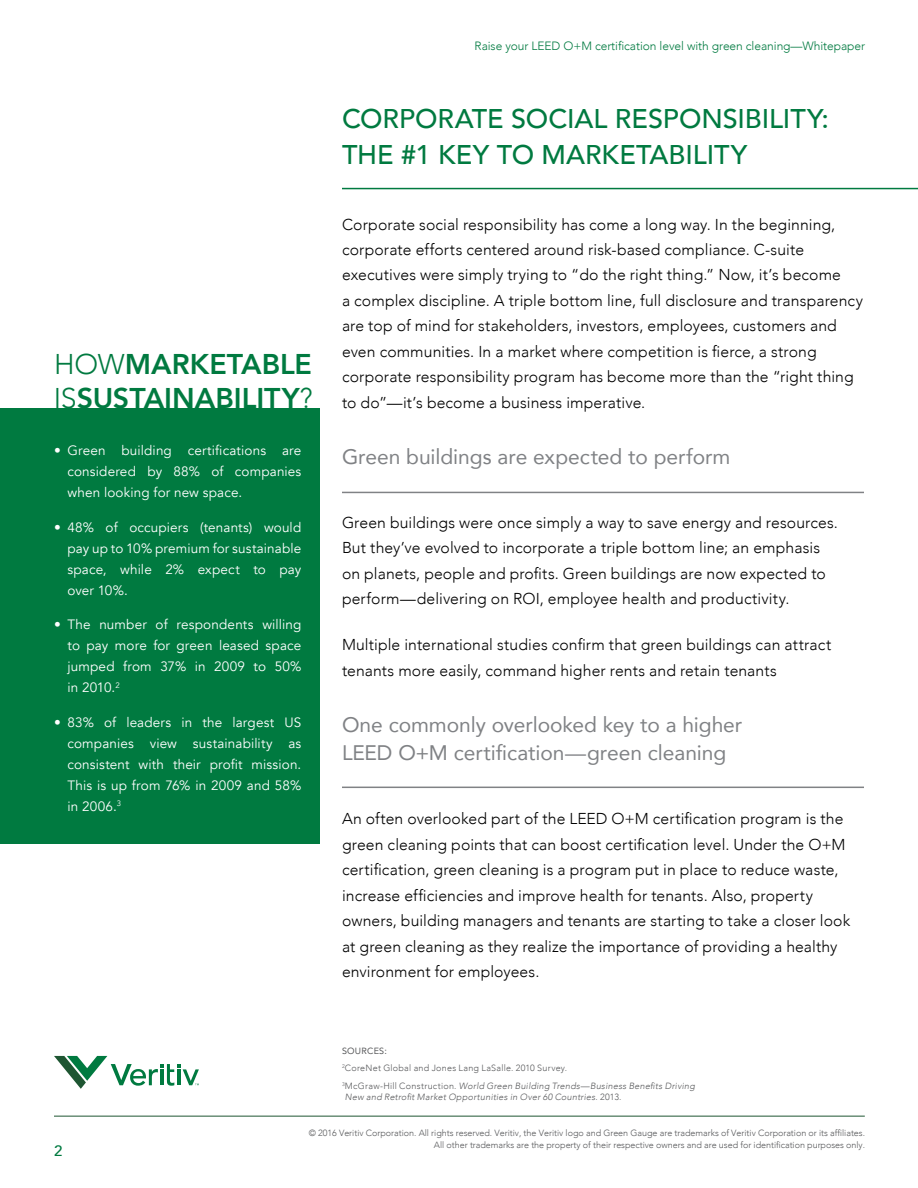
<style>
.page{position:relative;width:918px;height:1188px;background:#fff}
.page>*{position:absolute;margin:0;border:0;box-sizing:border-box;transform-origin:0 0}
.t1{font:800 28.5px/34.2px "Avenir";color:#007a40}
.t2{font:500 27px/36px "Avenir";letter-spacing:-.005em;color:#007a40}
.t3{font:21px/28.5px "Avenir";color:#808285}
.t4{font:300 15.75px/25.5px "Avenir";letter-spacing:.005em;color:#000}
.t5{font:500 15px "Avenir";color:#007a40}
.t6{font:13.5px/21px "Avenir";letter-spacing:.01em;color:#fff;text-align:justify}
.t7{font:300 12px "Avenir";letter-spacing:-.005em;color:#007a40}
.t8{font:300 9px/12px "Avenir";letter-spacing:-.005em;color:#58595b;text-align:right}
.t9{font:300 9px/17.5px "Avenir";letter-spacing:.025em;color:#58595b}
.t10{font:italic 300 9px "Avenir";letter-spacing:.025em;color:#58595b}
.s1{font-weight:300}
.s2{font-weight:400}
.s3{font-style:italic}
.s4{font-style:normal}
</style>
<div class="page">
<hr style="left:54px;top:1116px;width:811px;height:1px;background:#1e5632">
<svg style="left:54px;top:1056px;width:145px;height:33px"></svg>
<hr style="left:342px;top:188px;width:576px;height:1px;background:#007a40">
<hr style="left:342px;top:492px;width:522px;height:1px;background:#808285">
<hr style="left:342px;top:787px;width:522px;height:1px;background:#808285">
<div style="left:0;top:408px;width:320px;height:436px;background:#007a40"></div>
<p class="t7" style="left:475px;top:39px;width:392px">Raise your LEED O+M certification level with green cleaning—Whitepaper</p>
<h1 class="t1" style="left:54px;top:347px;width:260px"><span class="s1">HOW</span>MARKETABLE<br><span class="s1">IS</span>SUSTAINABILITY<span class="s1">?</span></h1>
<p class="t6" style="left:68px;top:440px;width:235px;text-indent:-14px">• Green building certifications are considered by 88% of companies when looking for new space.</p>
<p class="t6" style="left:68px;top:517px;width:235px;text-indent:-14px">• 48% of occupiers (tenants) would pay up to 10% premium for sustainable space, while 2% expect to pay over 10%.</p>
<p class="t6" style="left:68px;top:614px;width:235px;text-indent:-14px">• The number of respondents willing to pay more for green leased space jumped from 37% in 2009 to 50% in 2010.<sup>2</sup></p>
<p class="t6" style="left:68px;top:712px;width:235px;text-indent:-14px">• 83% of leaders in the largest US companies view sustainability as consistent with their profit mission.<br>This is up from 76% in 2009 and 58% in 2006.<sup>3</sup></p>
<h2 class="t2" style="left:342px;top:99px;width:489px">CORPORATE SOCIAL RESPONSIBILITY:<br>THE #1 KEY TO MARKETABILITY</h2>
<p class="t4" style="left:342px;top:211px;width:523px">Corporate social responsibility has come a long way. In the beginning, corporate efforts centered around risk-based compliance. C-suite executives were simply trying to “do the right thing.” Now, it’s become<br>a complex discipline. A triple bottom line, full disclosure and transparency are top of mind for stakeholders, investors, employees, customers and even communities. In a market where competition is fierce, a strong corporate responsibility program has become more than the “right thing to do”—it’s become a business imperative.</p>
<h3 class="t3" style="left:342px;top:442px;width:390px">Green buildings are expected to perform</h3>
<p class="t4" style="left:342px;top:510px;width:497px">Green buildings were once simply a way to save energy and resources.<br>But they’ve evolved to incorporate a triple bottom line; an emphasis on planets, people and profits. Green buildings are now expected to perform—delivering on ROI, employee health and productivity.</p>
<p class="t4" style="left:342px;top:632px;width:491px">Multiple international studies confirm that green buildings can attract tenants more easily, command higher rents and retain tenants</p>
<h3 class="t3" style="left:342px;top:710px;width:402px">One commonly overlooked key to a higher<br>LEED O+M certification—green cleaning</h3>
<p class="t4" style="left:342px;top:806px;width:510px">An often overlooked part of the LEED O+M certification program is the green cleaning points that can boost certification level. Under the O+M certification, green cleaning is a program put in place to reduce waste, increase efficiencies and improve health for tenants. Also, property owners, building managers and tenants are starting to take a closer look at green cleaning as they realize the importance of providing a healthy environment for employees.</p>
<p class="t9" style="left:342px;top:1042px;width:354px"><span class="s2">SOURCES:<br></span><sup>2</sup>CoreNet Global and Jones Lang LaSalle. 2010 Survey.<br><sup>3</sup>McGraw-Hill Construction. <span class="s3">World Green Building Trends—Business Benefits Driving</span></p>
<p class="t10" style="left:345px;top:1091px;width:278px">New and Retrofit Market Opportunities in Over 60 Countries<span class="s4">. 2013.</span></p>
<p class="t5" style="left:54px;top:1137px;width:10px">2</p>
<p class="t8" style="left:309px;top:1127px;width:558px">© 2016 Veritiv Corporation. All rights reserved. Veritiv, the Veritiv logo and Green Gauge are trademarks of Veritiv Corporation or its affiliates.<br>All other trademarks are the property of their respective owners and are used for identification purposes only.</p>
</div>
